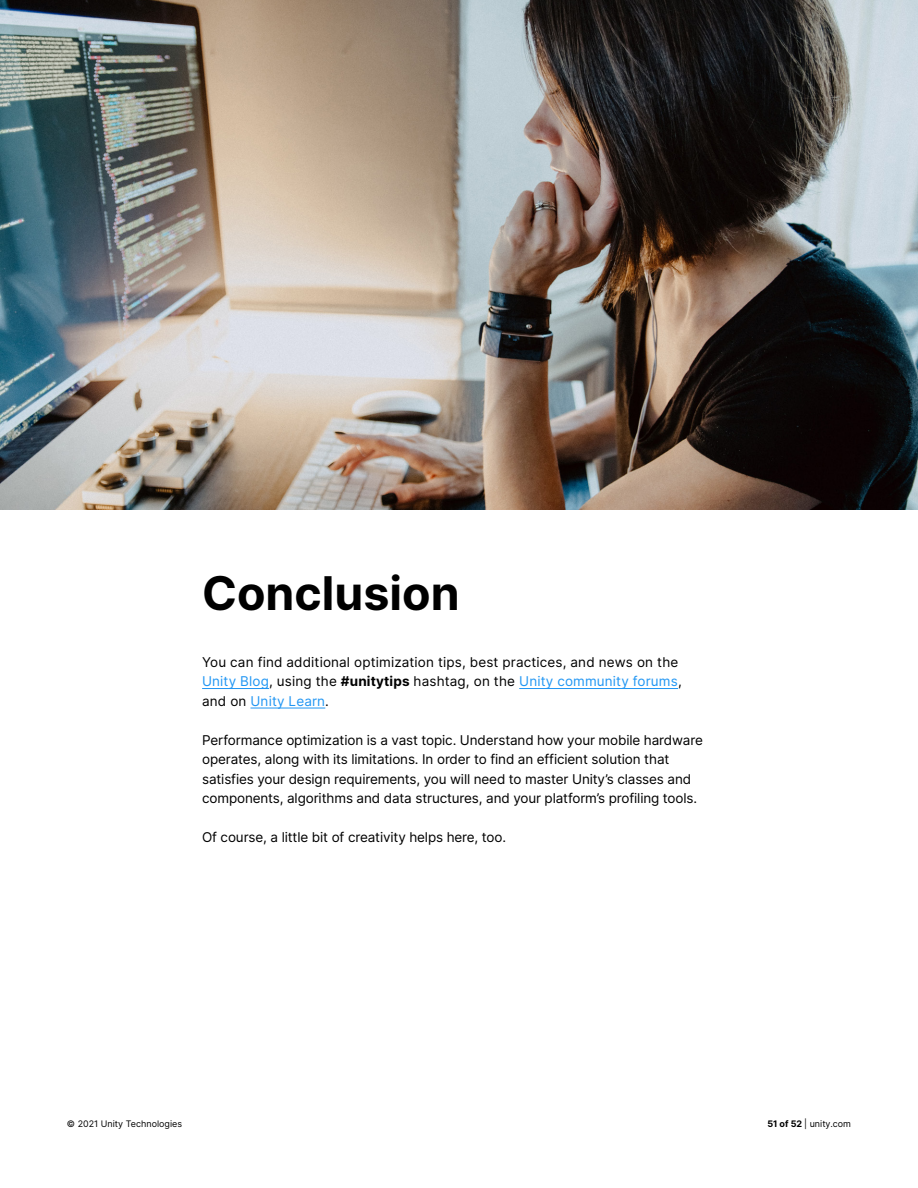
<style>
.page{position:relative;width:918px;height:1188px;background:#fff}
.page>*{position:absolute;margin:0;border:0;box-sizing:border-box;transform-origin:0 0}
.t1{font:700 46.5px "Inter";color:#000}
.t2{font:13.5px/19.5px "Inter";letter-spacing:-.01em;color:#000}
.t3{font:13.5px/19.5px "Inter";letter-spacing:.01em;color:#000}
.t4{font:9px "Inter";color:#000}
.s1{color:#2196f3}
.s2{font-weight:700}
</style>
<div class="page">
<img style="left:0;top:0;width:918px;height:510px">
<hr style="left:202px;top:688px;width:67px;height:1px;background:#2196f3">
<hr style="left:519px;top:688px;width:159px;height:1px;background:#2196f3">
<hr style="left:251px;top:708px;width:74px;height:1px;background:#2196f3">
<h1 class="t1" style="left:202px;top:559px;width:259px">Conclusion</h1>
<p class="t3" style="left:202px;top:652px;width:481px">You can find additional optimization tips, best practices, and news on the<br><span class="s1">Unity Blog</span>, using the <span class="s2">#unitytips</span> hashtag, on the <span class="s1">Unity community forums</span>, and on <span class="s1">Unity Learn</span>.</p>
<p class="t2" style="left:202px;top:730px;width:502px">Performance optimization is a vast topic. Understand how your mobile hardware operates, along with its limitations. In order to find an efficient solution that satisfies your design requirements, you will need to master Unity’s classes and components, algorithms and data structures, and your platform’s profiling tools.</p>
<p class="t2" style="left:202px;top:827px;width:304px">Of course, a little bit of creativity helps here, too.</p>
<p class="t4" style="left:67px;top:1117px;width:117px">© 2021 Unity Technologies</p>
<p class="t4" style="left:767px;top:1117px;width:85px"><span class="s2">51 of 52</span> | unity.com</p>
</div>
